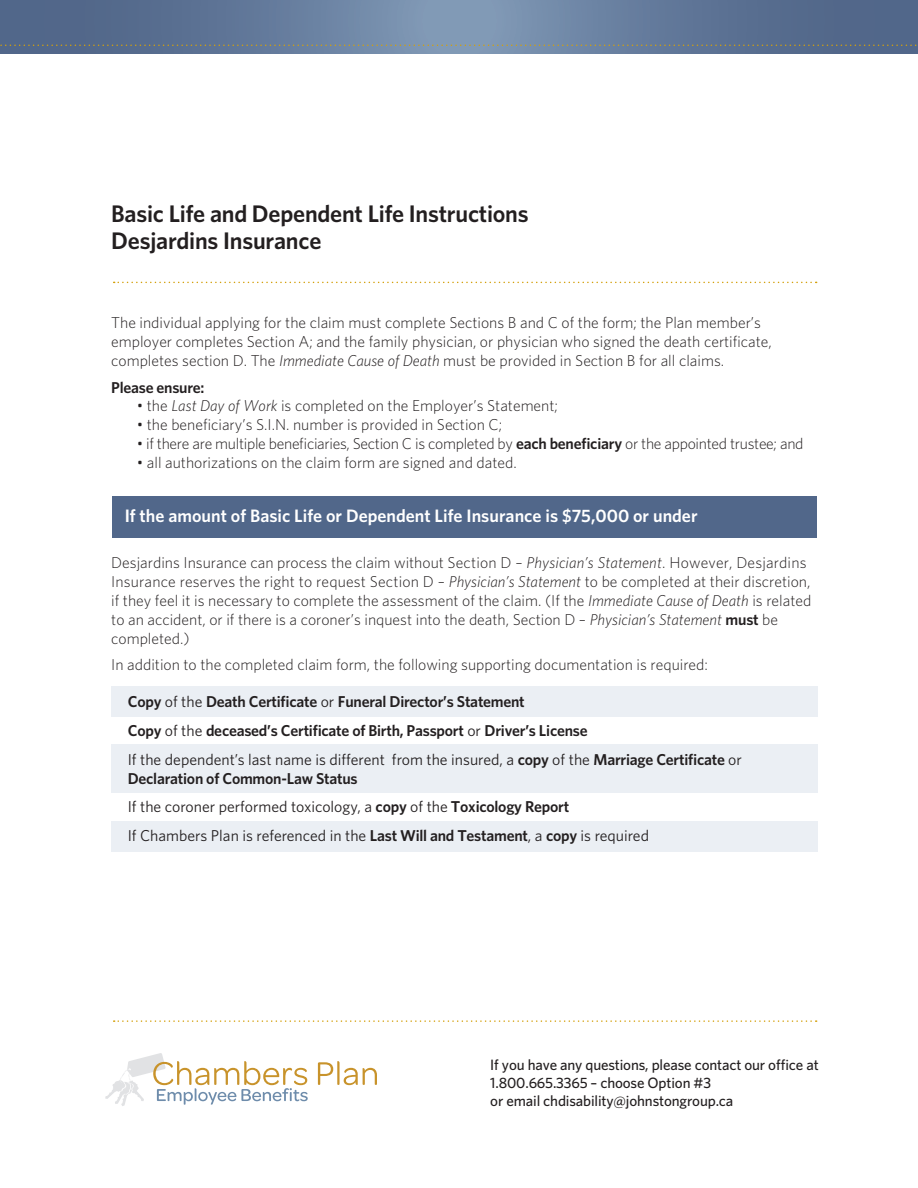
<style>
.page{position:relative;width:918px;height:1188px;background:#fff}
.page>*{position:absolute;margin:0;border:0;box-sizing:border-box;transform-origin:0 0}
.Body_Copy{font:600 24px/27px "Whitney";letter-spacing:-.01em;color:#231f20}
.Body_Copy-2{font:600 18px "Whitney";color:#fff}
.Body_Copy-3{font:300 15.75px/18.9px "Whitney";color:#231f20}
.t1{font:15.75px/18.9px "Whitney";color:#231f20}
.Body_Copy-4{font:600 15.75px "Whitney";letter-spacing:-.015em;color:#231f20}
.Body_Copy-5{font:300 15.75px "Whitney";letter-spacing:-.02em;color:#231f20}
.t2{font:500 15px/18px "Whitney";letter-spacing:-.01em;color:#231f20}
.s1{font-style:italic}
.s2{font-weight:600}
.s3{font-weight:400}
</style>
<div class="page">
<div style="left:112px;top:496px;width:704px;height:41px;background:#51678a"></div>
<svg style="left:114px;top:282px;width:703px;height:1px"></svg>
<svg style="left:114px;top:1020px;width:703px;height:2px"></svg>
<svg style="left:318px;top:1061px;width:59px;height:24px"></svg>
<svg style="left:105px;top:1053px;width:203px;height:53px"></svg>
<svg style="left:0;top:0;width:918px;height:54px;background:#63799a"></svg>
<svg style="left:0;top:45px;width:918px;height:1px"></svg>
<div style="left:111px;top:687px;width:707px;height:30px;background:#ebeff4"></div>
<div style="left:111px;top:745px;width:707px;height:48px;background:#ebeff4"></div>
<div style="left:111px;top:822px;width:707px;height:30px;background:#ebeff4"></div>
<p class="Body_Copy" style="left:111px;top:199px;width:419px">Basic Life and Dependent Life Instructions<br>Desjardins Insurance</p>
<p class="Body_Copy-3" style="left:111px;top:313px;width:662px">The individual applying for the claim must complete Sections B and C of the form; the Plan member’s employer completes Section A; and the family physician, or physician who signed the death certificate, completes section D. The <span class="s1">Immediate Cause of Death</span> must be provided in Section B for all claims.</p>
<p class="Body_Copy-4" style="left:111px;top:377px;width:95px">Please ensure:</p>
<p class="Body_Copy-3" style="left:137px;top:396px;width:423px">• the <span class="s1">Last Day of Work</span> is completed on the Employer’s Statement;</p>
<p class="Body_Copy-3" style="left:137px;top:415px;width:367px">• the beneficiary’s S.I.N. number is provided in Section C;</p>
<p class="Body_Copy-5" style="left:137px;top:433px;width:668px">• if there are multiple beneficiaries, Section C is completed by <span class="s2">each beneficiary</span> or the appointed trustee; and</p>
<p class="Body_Copy-3" style="left:137px;top:453px;width:382px">• all authorizations on the claim form are signed and dated.</p>
<p class="Body_Copy-2" style="left:125px;top:504px;width:574px">If the amount of Basic Life or Dependent Life Insurance is $75,000 or under</p>
<p class="Body_Copy-3" style="left:111px;top:553px;width:702px">Desjardins Insurance can process the claim without Section D – <span class="s1">Physician’s Statement</span>. However, Desjardins Insurance reserves the right to request Section D – <span class="s1">Physician’s Statement</span> to be completed at their discretion, if they feel it is necessary to complete the assessment of the claim. (If the <span class="s1">Immediate Cause of Death</span> is related to an accident, or if there is a coroner’s inquest into the death, Section D – <span class="s1">Physician’s Statement</span> <span class="s2">must</span> be completed.)</p>
<p class="Body_Copy-3" style="left:111px;top:655px;width:598px">In addition to the completed claim form, the following supporting documentation is required:</p>
<p class="Body_Copy-4" style="left:128px;top:692px;width:399px">Copy <span class="s3">of the</span> Death Certificate <span class="s3">or</span> Funeral Director’s Statement</p>
<p class="Body_Copy-4" style="left:128px;top:720px;width:461px">Copy <span class="s3">of the</span> deceased’s Certificate of Birth, Passport <span class="s3">or</span> Driver’s License</p>
<p class="t1" style="left:128px;top:749px;width:616px">If the dependent’s last name is different from the insured, a <span class="s2">copy</span> of the <span class="s2">Marriage Certificate</span> or<br><span class="s2">Declaration of Common-Law Status</span></p>
<p class="t1" style="left:128px;top:797px;width:443px">If the coroner performed toxicology, a <span class="s2">copy</span> of the <span class="s2">Toxicology Report</span></p>
<p class="t1" style="left:128px;top:826px;width:523px">If Chambers Plan is referenced in the <span class="s2">Last Will and Testament</span>, a <span class="s2">copy</span> is required</p>
<p class="t2" style="left:490px;top:1056px;width:330px">If you have any questions, please contact our office at<br>1.800.665.3365 – choose Option #3<br>or email chdisability@johnstongroup.ca</p>
</div>
